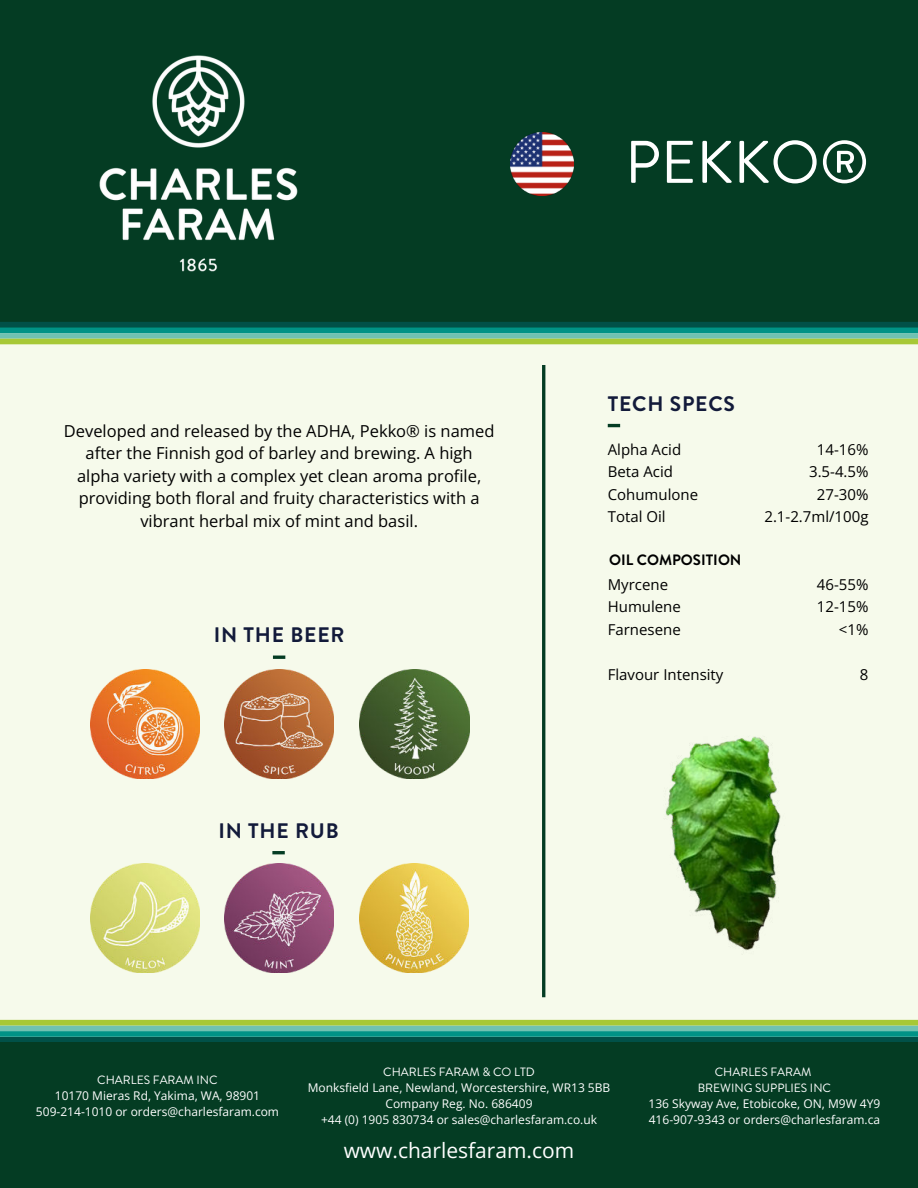
<style>
.page{position:relative;width:918px;height:1188px;background:#f6faeb}
.page>*{position:absolute;margin:0;border:0;box-sizing:border-box;transform-origin:0 0}
.t1{font:60px "Brandon Grotesque";color:#fff}
.t2{font:700 21px "Brandon Grotesque";letter-spacing:.04em;color:#121a3a}
.t3{font:21px "Open Sans";color:#fff}
.t4{font:16.5px/22.5px "Open Sans";color:#000;text-align:center}
.t5{font:15px/22.5px "Open Sans";color:#000}
.t6{font:700 15px "Brandon Grotesque";color:#000}
.t7{font:12px/16px "Open Sans";color:#fff;text-align:center}
.t8{font:12px/16px "Brandon Grotesque";color:#fff;text-align:center}
</style>
<div class="page">
<div style="left:0;top:1037px;width:918px;height:5px;background:#015148"></div>
<div style="left:0;top:1031px;width:918px;height:6px;background:#009386"></div>
<div style="left:0;top:1025px;width:918px;height:6px;background:#70c2b2"></div>
<div style="left:0;top:1020px;width:918px;height:5px;background:#a7c836"></div>
<div style="left:0;top:1042px;width:918px;height:146px;background:#043c23"></div>
<div style="left:0;top:0;width:918px;height:327px;background:#043c23"></div>
<div style="left:0;top:322px;width:918px;height:5px;background:#015148"></div>
<div style="left:0;top:327px;width:918px;height:6px;background:#009386"></div>
<div style="left:0;top:333px;width:918px;height:6px;background:#70c2b2"></div>
<div style="left:0;top:339px;width:918px;height:5px;background:#a7c836"></div>
<svg style="left:608px;top:424px;width:12px;height:3px"></svg>
<svg style="left:273px;top:656px;width:12px;height:3px"></svg>
<svg style="left:272px;top:851px;width:13px;height:3px"></svg>
<hr style="left:542px;top:365px;width:3px;height:632px;background:#043c23">
<img style="left:91px;top:669px;width:109px;height:109px">
<img style="left:360px;top:669px;width:109px;height:109px">
<img style="left:359px;top:863px;width:109px;height:109px">
<img style="left:90px;top:863px;width:109px;height:109px">
<img style="left:225px;top:669px;width:109px;height:109px">
<img style="left:224px;top:863px;width:109px;height:109px">
<img style="left:2px;top:55px;width:394px;height:290px">
<img style="left:511px;top:132px;width:63px;height:63px">
<img style="left:665px;top:736px;width:116px;height:215px">
<h1 class="t1" style="left:625px;top:121px;width:246px">PEKKO®</h1>
<p class="t4" style="left:64px;top:419px;width:432px">Developed and released by the ADHA, Pekko® is named after the Finnish god of barley and brewing. A high alpha variety with a complex yet clean aroma profile, providing both floral and fruity characteristics with a vibrant herbal mix of mint and basil.</p>
<h2 class="t2" style="left:214px;top:620px;width:132px">IN THE BEER</h2>
<h2 class="t2" style="left:218px;top:816px;width:122px">IN THE RUB</h2>
<h2 class="t2" style="left:608px;top:389px;width:129px">TECH SPECS</h2>
<p class="t5" style="left:608px;top:438px;width:92px">Alpha Acid<br>Beta Acid<br>Cohumulone<br>Total Oil</p>
<p class="t5" style="left:764px;top:438px;width:106px;text-align:right">14-16%<br>3.5-4.5%<br>27-30%<br>2.1-2.7ml/100g</p>
<p class="t6" style="left:609px;top:549px;width:134px">OIL COMPOSITION</p>
<p class="t5" style="left:608px;top:573px;width:75px">Myrcene<br>Humulene<br>Farnesene</p>
<p class="t5" style="left:608px;top:663px;width:117px">Flavour Intensity</p>
<p class="t5" style="left:817px;top:573px;width:53px;text-align:right">46-55%<br>12-15% &lt;1%</p>
<p class="t5" style="left:860px;top:663px;width:10px">8</p>
<p class="t8" style="left:97px;top:1072px;width:122px">CHARLES FARAM INC</p>
<p class="t7" style="left:36px;top:1088px;width:245px">10170 Mieras Rd, Yakima, WA, 98901<br>509-214-1010 or orders@charlesfaram.com</p>
<p class="t8" style="left:383px;top:1064px;width:153px">CHARLES FARAM &amp; CO LTD</p>
<p class="t7" style="left:308px;top:1080px;width:304px">Monksfield Lane, Newland, Worcestershire, WR13 5BB<br>Company Reg. No. 686409<br>+44 (0) 1905 830734 or sales@charlesfaram.co.uk</p>
<h2 class="t3" style="left:344px;top:1136px;width:232px">www.charlesfaram.com</h2>
<p class="t8" style="left:698px;top:1064px;width:135px">CHARLES FARAM<br>BREWING SUPPLIES INC</p>
<p class="t7" style="left:648px;top:1096px;width:233px;text-align:left">136 Skyway Ave, Etobicoke, ON, M9W 4Y9<br>416-907-9343 or orders@charlesfaram.ca</p>
</div>
